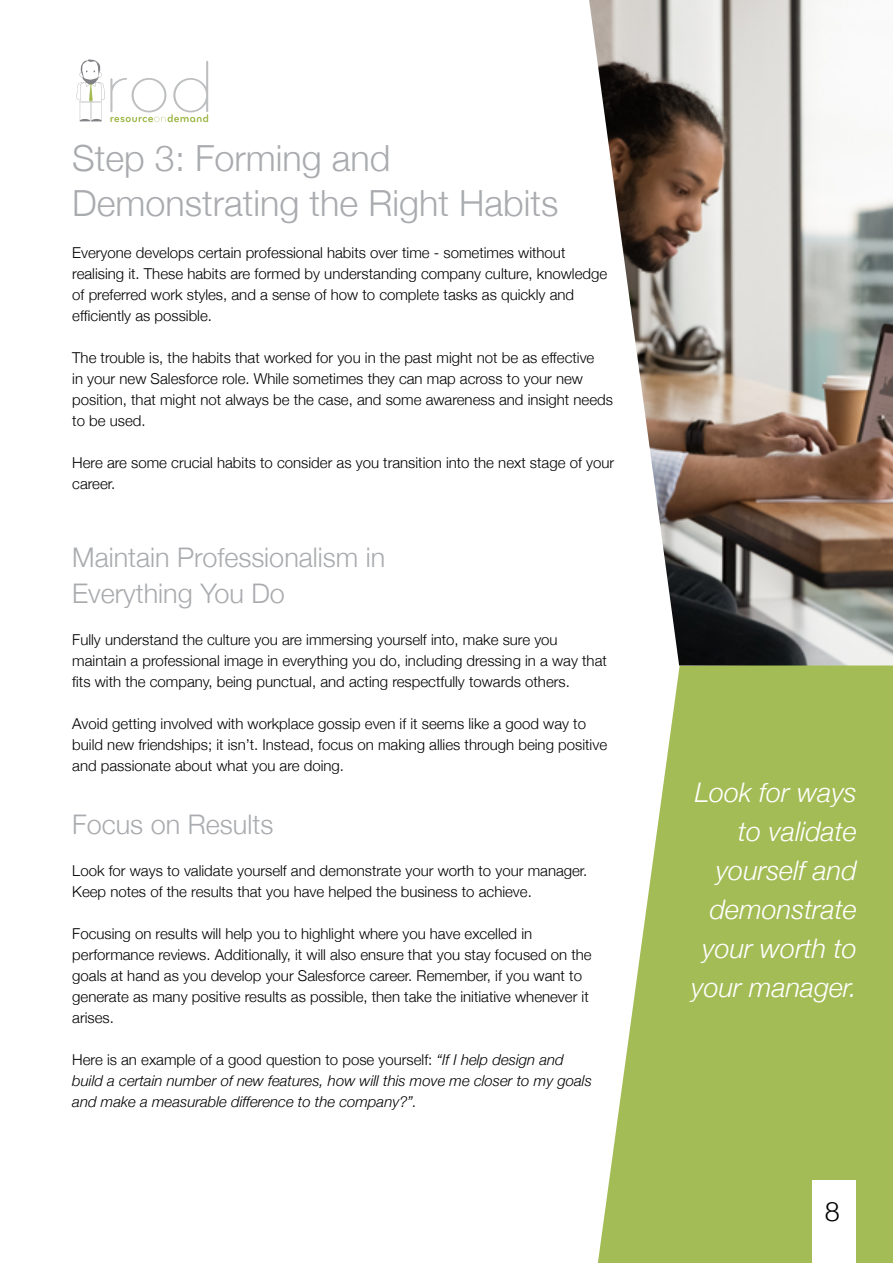
<style>
.page{position:relative;width:893px;height:1263px;background:#fff}
.page>*{position:absolute;margin:0;border:0;box-sizing:border-box;transform-origin:0 0}
.t1{font:300 36px/45px "Helvetica Neue";color:#a9abae}
.t2{font:italic 300 27px/39px "Helvetica Neue";color:#fff;text-align:right}
.t3{font:300 27px/36px "Helvetica Neue";color:#a9abae}
.t4{font:300 27px "Helvetica Neue";color:#000}
.t5{font:300 15px/21px "Helvetica Neue";color:#000}
.t6{font:italic 300 15px/21px "Helvetica Neue";color:#000}
.s1{font-style:normal}
</style>
<div class="page">
<svg style="left:598px;top:665px;width:295px;height:598px;background:#b0c56d"></svg>
<img style="left:589px;top:0;width:304px;height:665px">
<div style="left:812px;top:1181px;width:44px;height:82px;background:#fff"></div>
<svg style="left:77px;top:60px;width:131px;height:62px"></svg>
<h1 class="t1" style="left:72px;top:134px;width:488px">Step 3: Forming and<br>Demonstrating the Right Habits</h1>
<p class="t5" style="left:72px;top:241px;width:536px">Everyone develops certain professional habits over time - sometimes without realising it. These habits are formed by understanding company culture, knowledge of preferred work styles, and a sense of how to complete tasks as quickly and efficiently as possible.</p>
<p class="t5" style="left:72px;top:346px;width:542px">The trouble is, the habits that worked for you in the past might not be as effective<br>in your new Salesforce role. While sometimes they can map across to your new position, that might not always be the case, and some awareness and insight needs to be used.</p>
<p class="t5" style="left:72px;top:451px;width:543px">Here are some crucial habits to consider as you transition into the next stage of your career.</p>
<h2 class="t3" style="left:72px;top:538px;width:315px">Maintain Professionalism in<br>Everything You Do</h2>
<p class="t5" style="left:72px;top:628px;width:536px">Fully understand the culture you are immersing yourself into, make sure you maintain a professional image in everything you do, including dressing in a way that fits with the company, being punctual, and acting respectfully towards others.</p>
<p class="t5" style="left:72px;top:712px;width:536px">Avoid getting involved with workplace gossip even if it seems like a good way to build new friendships; it isn’t. Instead, focus on making allies through being positive and passionate about what you are doing.</p>
<h2 class="t3" style="left:72px;top:805px;width:203px">Focus on Results</h2>
<p class="t5" style="left:72px;top:859px;width:517px">Look for ways to validate yourself and demonstrate your worth to your manager.<br>Keep notes of the results that you have helped the business to achieve.</p>
<p class="t5" style="left:72px;top:922px;width:521px">Focusing on results will help you to highlight where you have excelled in performance reviews. Additionally, it will also ensure that you stay focused on the goals at hand as you develop your Salesforce career. Remember, if you want to generate as many positive results as possible, then take the initiative whenever it arises.</p>
<p class="t6" style="left:72px;top:1048px;width:521px"><span class="s1">Here is an example of a good question to pose yourself:</span> “If I help design and build a certain number of new features, how will this move me closer to my goals and make a measurable difference to the company?”.</p>
<h2 class="t2" style="left:691px;top:771px;width:167px">Look for ways to validate yourself and demonstrate your worth to your manager.</h2>
<h2 class="t4" style="left:825px;top:1190px;width:17px">28</h2>
</div>
